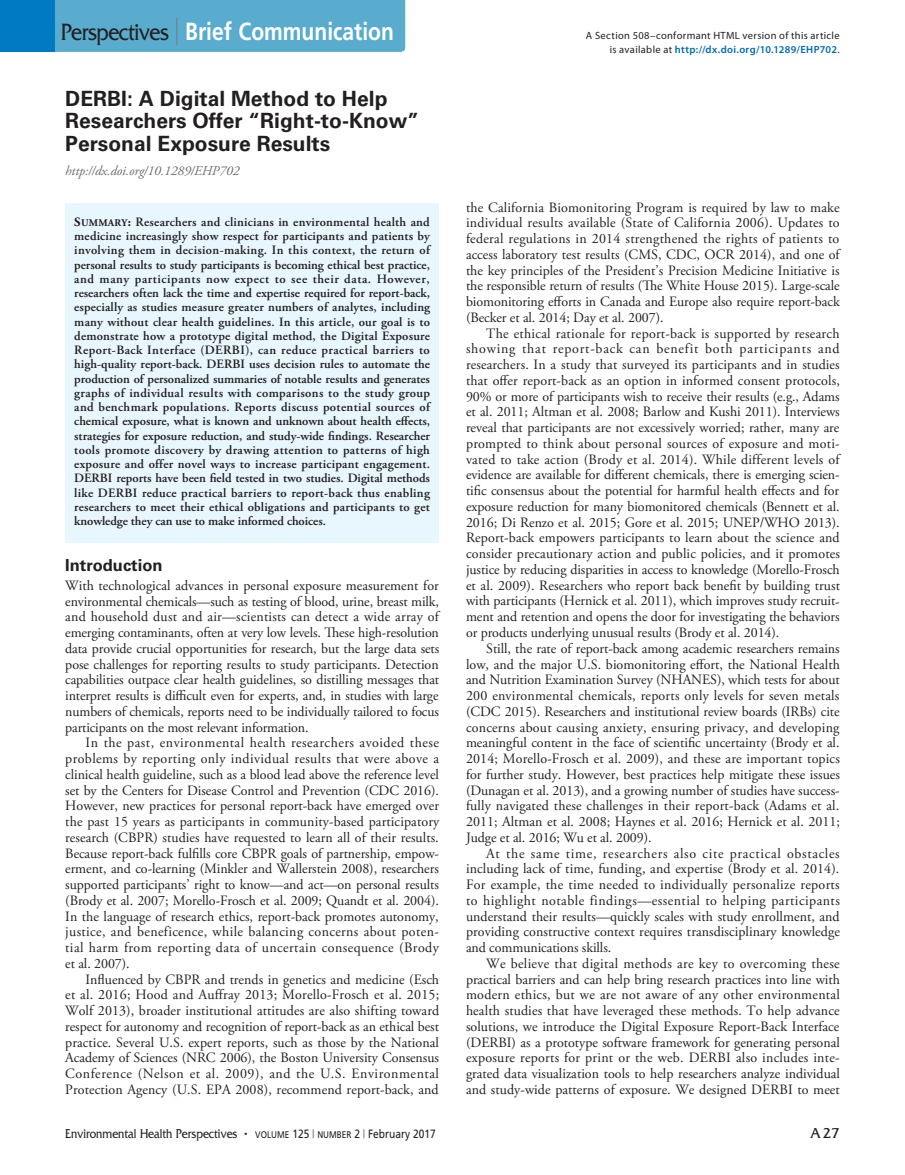
<style>
.page{position:relative;width:905px;height:1175px;background:#fff}
.page>*{position:absolute;margin:0;border:0;box-sizing:border-box;transform-origin:0 0}
.t1{font:700 24.75px "Frutiger LT Std";color:#fff;scale:.85 1}
.t2{font:700 21px/22.5px "Univers LT Std";color:#231f20}
.t3{font:700 16.5px "Univers LT Std";color:#231f20}
.t4{font:15px "Friz Quadrata Std";color:#231f20}
.t5{font:14.25px/15.8px "Adobe Garamond Pro";color:#231f20;text-align:justify}
.t6{font:13.5px "Friz Quadrata Std";color:#231f20;scale:.85 1}
.t7{font:italic 13.5px "Adobe Garamond Pro";letter-spacing:-.005em;color:#6c6d70}
.t8{font:600 12.75px/14.2px "Adobe Garamond Pro";letter-spacing:-.005em;color:#231f20;text-align:justify}
.t9{font:10.5px/13.5px "Myriad Pro";letter-spacing:.035em;color:#231f20;text-align:right}
.s1{font-family:"Friz Quadrata Std";font-weight:400;color:#231f20}
.s2{font-weight:300;font-size:27px;color:#76787b}
.s3{font-family:"Adobe Garamond Pro Bold SC800";font-weight:400}
.s4{font-family:"Adobe Garamond Pro Bold SC800";font-weight:400;font-size:10.2px}
.s5{font-weight:600;color:#006bb2}
.s6{font-size:12px}
.s7{font-family:"Frutiger LT Std Roman SC800";font-size:9.6px}
.s8{font-family:"Frutiger LT Std";font-size:12px}
.s9{font-family:"Frutiger LT Std";font-weight:300;font-size:9px}
</style>
<div class="page">
<div style="left:54px;top:0;width:351px;height:52px;background:#59accd"></div>
<div style="left:0;top:0;width:54px;height:52px;background:#007ac2"></div>
<div style="left:65px;top:203px;width:374px;height:339px;background:#e8f6fd"></div>
<h1 class="t1" style="left:61px;top:16px;width:393px"><span class="s1">Perspectives</span> <span class="s2">|</span> Brief Communication</h1>
<h2 class="t2" style="left:65px;top:87px;width:355px">DERBI: A Digital Method to Help<br>Researchers Offer “Right-to-Know”<br>Personal Exposure Results</h2>
<p class="t7" style="left:65px;top:163px;width:176px">http://dx.doi.org/10.1289/EHP702</p>
<p class="t8" style="left:74px;top:215px;width:357px"><span class="s3">S</span><span class="s4">UMMARY</span><span class="s3">:</span> Researchers and clinicians in environmental health and medicine increasingly show respect for participants and patients by involving them in decision-making. In this context, the return of personal results to study participants is becoming ethical best practice, and many participants now expect to see their data. However, researchers often lack the time and expertise required for report-back, especially as studies measure greater numbers of analytes, including many without clear health guidelines. In this article, our goal is to demonstrate how a prototype digital method, the Digital Exposure Report-Back Interface (DERBI), can reduce practical barriers to high-quality report-back. DERBI uses decision rules to automate the production of personalized summaries of notable results and generates graphs of individual results with comparisons to the study group and benchmark populations. Reports discuss potential sources of chemical exposure, what is known and unknown about health effects, strategies for exposure reduction, and study-wide findings. Researcher tools promote discovery by drawing attention to patterns of high exposure and offer novel ways to increase participant engagement.<br>DERBI reports have been field tested in two studies. Digital methods like DERBI reduce practical barriers to report-back thus enabling researchers to meet their ethical obligations and participants to get knowledge they can use to make informed choices.</p>
<p class="t3" style="left:65px;top:555px;width:99px">Introduction</p>
<p class="t5" style="left:65px;top:578px;width:375px">With technological advances in personal exposure measurement for environmental chemicals—such as testing of blood, urine, breast milk, and household dust and air—scientists can detect a wide array of emerging contaminants, often at very low levels. These high-resolution data provide crucial opportunities for research, but the large data sets pose challenges for reporting results to study participants. Detection capabilities outpace clear health guidelines, so distilling messages that interpret results is difficult even for experts, and, in studies with large numbers of chemicals, reports need to be individually tailored to focus participants on the most relevant information.</p>
<p class="t5" style="left:65px;top:735px;width:375px;text-indent:20px">In the past, environmental health researchers avoided these problems by reporting only individual results that were above a clinical health guideline, such as a blood lead above the reference level set by the Centers for Disease Control and Prevention (CDC 2016).<br>However, new practices for personal report-back have emerged over the past 15 years as participants in community-based participatory research (CBPR) studies have requested to learn all of their results.<br>Because report-back fulfills core CBPR goals of partnership, empow&shy;erment, and co-learning (Minkler and Wallerstein 2008), researchers supported participants’ right to know—and act—on personal results (Brody et al. 2007; Morello-Frosch et al. 2009; Quandt et al. 2004).<br>In the language of research ethics, report-back promotes autonomy, justice, and beneficence, while balancing concerns about poten&shy;tial harm from reporting data of uncertain consequence (Brody et al. 2007).</p>
<p class="t5" style="left:65px;top:971px;width:375px;text-indent:20px">Influenced by CBPR and trends in genetics and medicine (Esch et al. 2016; Hood and Auffray 2013; Morello-Frosch et al. 2015; Wolf 2013), broader institutional attitudes are also shifting toward respect for autonomy and recognition of report-back as an ethical best practice. Several U.S. expert reports, such as those by the National Academy of Sciences (NRC 2006), the Boston University Consensus Conference (Nelson et al. 2009), and the U.S. Environmental Protection Agency (U.S. EPA 2008), recommend report-back, and</p>
<p class="t9" style="left:586px;top:29px;width:255px">A Section 508–conformant HTML version of this article is available at <span class="s5">http://dx.doi.org/10.1289/EHP702</span>.</p>
<p class="t5" style="left:466px;top:200px;width:375px">the California Biomonitoring Program is required by law to make individual results available (State of California 2006). Updates to federal regulations in 2014 strengthened the rights of patients to access laboratory test results (CMS, CDC, OCR 2014), and one of the key principles of the President’s Precision Medicine Initiative is the responsible return of results (The White House 2015). Large-scale biomonitoring efforts in Canada and Europe also require report-back (Becker et al. 2014; Day et al. 2007).</p>
<p class="t5" style="left:466px;top:326px;width:375px;text-indent:20px">The ethical rationale for report-back is supported by research showing that report-back can benefit both participants and researchers. In a study that surveyed its participants and in studies that offer report-back as an option in informed consent protocols, 90% or more of participants wish to receive their results (e.g., Adams et al. 2011; Altman et al. 2008; Barlow and Kushi 2011). Interviews reveal that participants are not excessively worried; rather, many are prompted to think about personal sources of exposure and moti&shy;vated to take action (Brody et al. 2014). While different levels of evidence are available for different chemicals, there is emerging scien&shy;tific consensus about the potential for harmful health effects and for exposure reduction for many biomonitored chemicals (Bennett et al.<br>2016; Di Renzo et al. 2015; Gore et al. 2015; UNEP/WHO 2013).<br>Report-back empowers participants to learn about the science and consider precautionary action and public policies, and it promotes justice by reducing disparities in access to knowledge (Morello-Frosch et al. 2009). Researchers who report back benefit by building trust with participants (Hernick et al. 2011), which improves study recruit&shy;ment and retention and opens the door for investigating the behaviors or products underlying unusual results (Brody et al. 2014).</p>
<p class="t5" style="left:466px;top:641px;width:375px;text-indent:20px">Still, the rate of report-back among academic researchers remains low, and the major U.S. biomonitoring effort, the National Health and Nutrition Examination Survey (NHANES), which tests for about 200 environmental chemicals, reports only levels for seven metals (CDC 2015). Researchers and institutional review boards (IRBs) cite concerns about causing anxiety, ensuring privacy, and developing meaningful content in the face of scientific uncertainty (Brody et al.<br>2014; Morello-Frosch et al. 2009), and these are important topics for further study. However, best practices help mitigate these issues (Dunagan et al. 2013), and a growing number of studies have success&shy;fully navigated these challenges in their report-back (Adams et al.<br>2011; Altman et al. 2008; Haynes et al. 2016; Hernick et al. 2011; Judge et al. 2016; Wu et al. 2009).</p>
<p class="t5" style="left:466px;top:845px;width:375px;text-indent:20px">At the same time, researchers also cite practical obstacles including lack of time, funding, and expertise (Brody et al. 2014).<br>For example, the time needed to individually personalize reports to highlight notable findings—essential to helping participants understand their results—quickly scales with study enrollment, and providing constructive context requires transdisciplinary knowledge and communications skills.</p>
<p class="t5" style="left:466px;top:956px;width:375px;text-indent:20px">We believe that digital methods are key to overcoming these practical barriers and can help bring research practices into line with modern ethics, but we are not aware of any other environmental health studies that have leveraged these methods. To help advance solutions, we introduce the Digital Exposure Report-Back Interface (DERBI) as a prototype software framework for generating personal exposure reports for print or the web. DERBI also includes inte&shy;grated data visualization tools to help researchers analyze individual and study-wide patterns of exposure. We designed DERBI to meet</p>
<p class="t6" style="left:65px;top:1125px;width:437px">Environmental Health Perspectives <span class="s6">•</span> <span class="s7">VOLUME</span> <span class="s8">125</span> <span class="s9">|</span> <span class="s7">NUMBER</span> <span class="s8">2</span> <span class="s9">|</span> <span class="s8">February 2017</span></p>
<p class="t4" style="left:810px;top:1124px;width:31px">A27</p>
</div>
